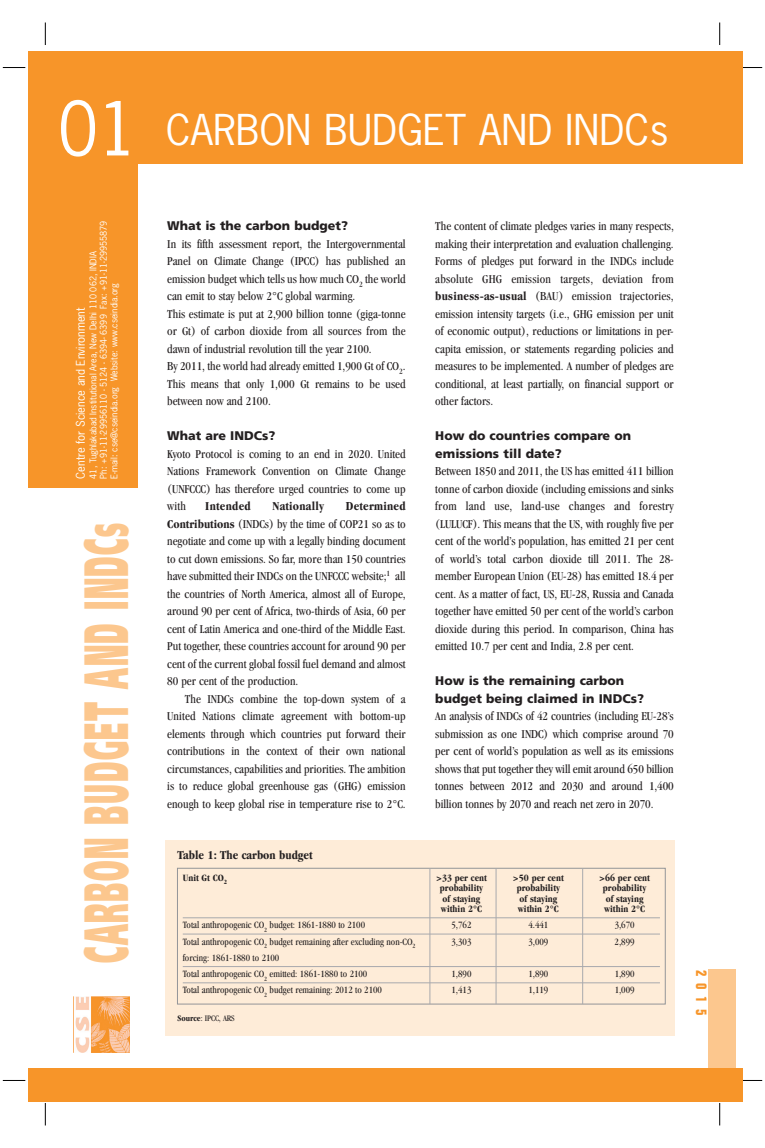
<style>
.page{position:relative;width:765px;height:1148px;background:#fff}
.page>*{position:absolute;margin:0;border:0;box-sizing:border-box;transform-origin:0 0}
.t1{font:900 62.5px "Frutiger";letter-spacing:.06em;color:#fcc78e;scale:.4 1}
.t2{font:40px "News Gothic";color:#fff}
.t3{font:700 condensed 15px "Folio";color:#f79529}
.t4{font:condensed 12.5px/17.5px "Garamond";color:#231f20;text-align:justify}
.t5{font:900 12.5px/17.5px "Frutiger";color:#231f20}
.t6{font:700 condensed 12.5px "Garamond";letter-spacing:.01em;color:#231f20}
.t7{font:11.25px "News Gothic";color:#fff}
.t8{font:condensed 10px/16.2px "Garamond";color:#231f20}
.t9{font:700 condensed 10px "Garamond";color:#231f20}
.t10{font:8.75px/10.5px "News Gothic";color:#fff}
.t11{font:condensed 8.75px "Garamond";color:#231f20}
.s1{font-size:70px}
.s2{font-weight:700}
</style>
<div class="page">
<svg style="left:3px;top:67px;width:22px;height:1px"></svg>
<svg style="left:3px;top:1080px;width:22px;height:1px"></svg>
<svg style="left:743px;top:67px;width:19px;height:1px"></svg>
<svg style="left:743px;top:1080px;width:19px;height:1px"></svg>
<svg style="left:45px;top:22px;width:1px;height:23px"></svg>
<svg style="left:719px;top:22px;width:1px;height:23px"></svg>
<svg style="left:719px;top:1103px;width:1px;height:22px"></svg>
<svg style="left:45px;top:1103px;width:1px;height:22px"></svg>
<div style="left:28px;top:51px;width:715px;height:436px;background:#f79529"></div>
<img style="left:73px;top:996px;width:57px;height:56px">
<div style="left:138px;top:164px;width:610px;height:339px;background:#fff"></div>
<div style="left:709px;top:968px;width:27px;height:105px;background:#fcc78e"></div>
<div style="left:28px;top:1068px;width:715px;height:33px;background:#f79529"></div>
<div style="left:166px;top:839px;width:509px;height:196px;background:#feecd8"></div>
<div style="left:177px;top:868px;width:489px;height:136px;border:1px solid #939598"></div>
<hr style="left:183px;top:917px;width:477px;height:1px;background:#a8a9ad">
<hr style="left:183px;top:933px;width:477px;height:1px;background:#a8a9ad">
<hr style="left:183px;top:966px;width:477px;height:1px;background:#a8a9ad">
<hr style="left:183px;top:982px;width:477px;height:1px;background:#a8a9ad">
<hr style="left:430px;top:868px;width:1px;height:136px;background:#a8a9ad">
<hr style="left:496px;top:868px;width:1px;height:136px;background:#a8a9ad">
<hr style="left:582px;top:868px;width:1px;height:136px;background:#a8a9ad">
<h2 class="t2" style="left:58px;top:114px;width:612px"><span class="s1">01</span> CARBON BUDGET AND INDCs</h2>
<p class="t5" style="left:167px;top:218px;width:182px">What is the carbon budget?</p>
<p class="t4" style="left:167px;top:236px;width:240px;text-align:left">In its fifth assessment report, the Intergovernmental Panel on Climate Change (IPCC) has published an emission budget which tells us how much CO<sub>2</sub> the world can emit to stay below 2°C global warming.<br>This estimate is put at 2,900 billion tonne (giga-tonne or Gt) of carbon dioxide from all sources from the dawn of industrial revolution till the year 2100.<br>By 2011, the world had already emitted 1,900 Gt of CO<sub>2</sub>.<br>This means that only 1,000 Gt remains to be used between now and 2100.</p>
<p class="t5" style="left:167px;top:428px;width:110px">What are INDCs?</p>
<p class="t4" style="left:167px;top:446px;width:240px">Kyoto Protocol is coming to an end in 2020. United Nations Framework Convention on Climate Change (UNFCCC) has therefore urged countries to come up with</p>
<p class="t10" style="left:89px;top:478px;width:259px;rotate:-90deg">41, Tughlakabad Institutional Area, New Delhi 110 062, INDIA<br>Ph: +91-11-29956110 - 5124 - 6394- 6399 Fax: +91-11-29955879<br>E-mail: cse@cseindia.org Website: www.cseindia.org</p>
<p class="t4" style="left:435px;top:218px;width:240px">The content of climate pledges varies in many respects, making their interpretation and evaluation challenging.<br>Forms of pledges put forward in the INDCs include absolute GHG emission targets, deviation from <span class="s2">business-as-usual</span> (BAU) emission trajectories, emission intensity targets (i.e., GHG emission per unit of economic output), reductions or limitations in per&shy;capita emission, or statements regarding policies and measures to be implemented. A number of pledges are conditional, at least partially, on financial support or other factors.</p>
<p class="t7" style="left:76px;top:478px;width:172px;rotate:-90deg">Centre for Science and Environment</p>
<p class="t5" style="left:435px;top:428px;width:197px">How do countries compare on emissions till date?</p>
<p class="t4" style="left:435px;top:463px;width:240px">Between 1850 and 2011, the US has emitted 411 billion tonne of carbon dioxide (including emissions and sinks from land use, land-use changes and forestry (LULUCF). This means that the US, with roughly five per cent of the world’s population, has emitted 21 per cent of world’s total carbon dioxide till 2011. The 28- member European Union (EU-28) has emitted 18.4 per cent. As a matter of fact, US, EU-28, Russia and Canada together have emitted 50 per cent of the world’s carbon dioxide during this period. In comparison, China has emitted 10.7 per cent and India, 2.8 per cent.</p>
<p class="t5" style="left:435px;top:673px;width:210px">How is the remaining carbon budget being claimed in INDCs?</p>
<p class="t4" style="left:435px;top:708px;width:240px">An analysis of INDCs of 42 countries (including EU-28’s submission as one INDC) which comprise around 70 per cent of world’s population as well as its emissions shows that put together they will emit around 650 billion tonnes between 2012 and 2030 and around 1,400 billion tonnes by 2070 and reach net zero in 2070.</p>
<p class="t4" style="left:167px;top:498px;width:240px;text-indent:179px"><span class="s2">Determined Contributions</span> (INDCs) by the time of COP21 so as to negotiate and come up with a legally binding document to cut down emissions. So far, more than 150 countries have submitted their INDCs on the UNFCCC website;<sup>1</sup> all the countries of North America, almost all of Europe, around 90 per cent of Africa, two-thirds of Asia, 60 per cent of Latin America and one-third of the Middle East.<br>Put together, these countries account for around 90 per cent of the current global fossil fuel demand and almost 80 per cent of the production.</p>
<p class="t4" style="left:167px;top:691px;width:240px;text-indent:18px">The INDCs combine the top-down system of a United Nations climate agreement with bottom-up elements through which countries put forward their contributions in the context of their own national circumstances, capabilities and priorities. The ambition is to reduce global greenhouse gas (GHG) emission enough to keep global rise in temperature rise to 2°C.</p>
<p class="t6" style="left:205px;top:501px;width:47px">Intended</p>
<p class="t6" style="left:273px;top:501px;width:53px">Nationally</p>
<h1 class="t1" style="left:81px;top:962px;width:1100px;rotate:-90deg">CARBON BUDGET AND INDCs</h1>
<p class="t6" style="left:178px;top:850px;width:136px">Table 1: The carbon budget</p>
<p class="t9" style="left:183px;top:873px;width:46px">Unit Gt CO<sub>2</sub></p>
<p class="t9" style="left:436px;top:873px;width:52px">&gt;33 per cent</p>
<p class="t9" style="left:513px;top:873px;width:52px">&gt;50 per cent</p>
<p class="t9" style="left:599px;top:873px;width:52px">&gt;66 per cent</p>
<p class="t9" style="left:440px;top:884px;width:45px">probability</p>
<p class="t9" style="left:517px;top:884px;width:45px">probability</p>
<p class="t9" style="left:603px;top:884px;width:45px">probability</p>
<p class="t9" style="left:443px;top:894px;width:39px">of staying</p>
<p class="t9" style="left:520px;top:894px;width:39px">of staying</p>
<p class="t9" style="left:606px;top:894px;width:39px">of staying</p>
<p class="t9" style="left:441px;top:905px;width:43px">within 2°C</p>
<p class="t9" style="left:518px;top:905px;width:43px">within 2°C</p>
<p class="t9" style="left:604px;top:905px;width:43px">within 2°C</p>
<p class="t8" style="left:183px;top:917px;width:184px">Total anthropogenic CO<sub>2</sub> budget: 1861-1880 to 2100</p>
<p class="t8" style="left:452px;top:917px;width:21px">5,762</p>
<p class="t8" style="left:528px;top:917px;width:21px">4.441</p>
<p class="t8" style="left:615px;top:917px;width:21px">3,670</p>
<p class="t8" style="left:183px;top:934px;width:234px">Total anthropogenic CO<sub>2</sub> budget remaining after excluding non-CO<sub>2</sub></p>
<p class="t8" style="left:452px;top:934px;width:21px">3,303</p>
<p class="t8" style="left:528px;top:934px;width:21px">3,009</p>
<p class="t8" style="left:615px;top:934px;width:21px">2,899</p>
<p class="t8" style="left:183px;top:950px;width:186px">forcing: 1861-1880 to 2100<br>Total anthropogenic CO<sub>2</sub> emitted: 1861-1880 to 2100</p>
<p class="t8" style="left:452px;top:966px;width:21px">1,890</p>
<p class="t8" style="left:528px;top:966px;width:21px">1,890</p>
<p class="t8" style="left:615px;top:966px;width:21px">1,890</p>
<p class="t8" style="left:183px;top:982px;width:201px">Total anthropogenic CO<sub>2</sub> budget remaining: 2012 to 2100</p>
<p class="t8" style="left:452px;top:982px;width:21px">1,413</p>
<p class="t8" style="left:528px;top:982px;width:21px">1,119</p>
<p class="t8" style="left:615px;top:982px;width:21px">1,009</p>
<p class="t11" style="left:177px;top:1014px;width:59px"><span class="s2">Source</span>: IPCC, ARS</p>
<p class="t3" style="left:707px;top:970px;width:46px;rotate:90deg">2015</p>
</div>
